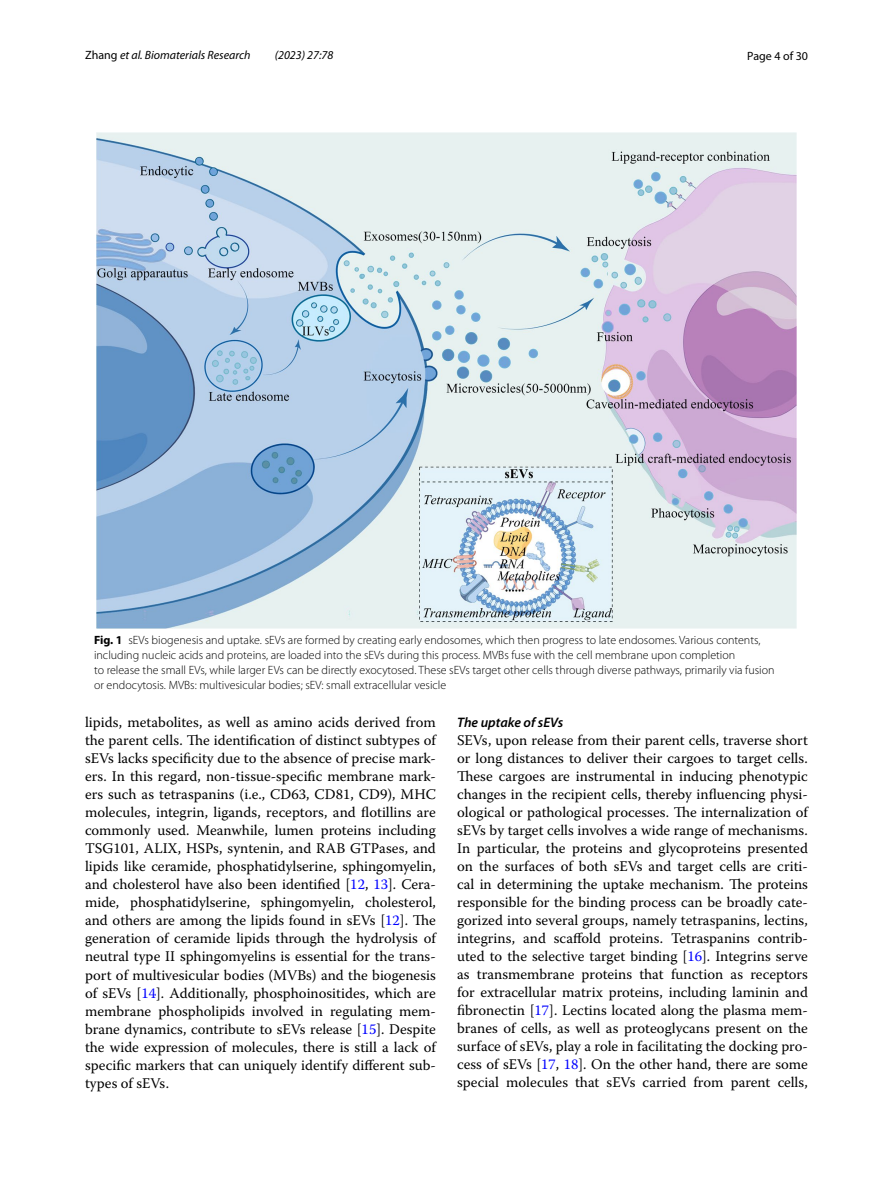
<style>
.page{position:relative;width:893px;height:1187px;background:#fff}
.page>*{position:absolute;margin:0;border:0;box-sizing:border-box;transform-origin:0 0}
.t1{font:14.7px/18px "Warnock Pro";color:#000;text-align:justify}
.t2{font:italic 600 13.8px "Myriad Pro";color:#000}
.t3{font:300 12px/15px "Myriad Pro";color:#000}
.t4{font:italic 12px "Myriad Pro";color:#000}
.t5{font:12px "Myriad Pro";color:#000}
.s1{font-style:normal}
.s2{font-weight:700}
.s3{color:#00f}
</style>
<div class="page">
<img style="left:96px;top:133px;width:701px;height:495px">
<p class="t4" style="left:85px;top:48px;width:167px"><span class="s1">Zhang</span> et al. Biomaterials Research</p>
<p class="t4" style="left:275px;top:48px;width:60px">(2023) 27:78</p>
<p class="t5" style="left:747px;top:48px;width:62px">Page 4 of 30</p>
<p class="t3" style="left:94px;top:632px;width:682px"><span class="s2">Fig. 1</span> sEVs biogenesis and uptake. sEVs are formed by creating early endosomes, which then progress to late endosomes. Various contents, including nucleic acids and proteins, are loaded into the sEVs during this process. MVBs fuse with the cell membrane upon completion<br>to release the small EVs, while larger EVs can be directly exocytosed. These sEVs target other cells through diverse pathways, primarily via fusion or endocytosis. MVBs: multivesicular bodies; sEV: small extracellular vesicle</p>
<p class="t1" style="left:85px;top:713px;width:352px">lipids, metabolites, as well as amino acids derived from the parent cells. The identification of distinct subtypes of sEVs lacks specificity due to the absence of precise mark&shy;ers. In this regard, non-tissue-specific membrane mark&shy;ers such as tetraspanins (i.e., CD63, CD81, CD9), MHC molecules, integrin, ligands, receptors, and flotillins are commonly used. Meanwhile, lumen proteins including TSG101, ALIX, HSPs, syntenin, and RAB GTPases, and lipids like ceramide, phosphatidylserine, sphingomyelin, and cholesterol have also been identified [<span class="s3">12</span>, <span class="s3">13</span>]. Cera&shy;mide, phosphatidylserine, sphingomyelin, cholesterol, and others are among the lipids found in sEVs [<span class="s3">12</span>]. The generation of ceramide lipids through the hydrolysis of neutral type II sphingomyelins is essential for the trans&shy;port of multivesicular bodies (MVBs) and the biogenesis of sEVs [<span class="s3">14</span>]. Additionally, phosphoinositides, which are membrane phospholipids involved in regulating mem&shy;brane dynamics, contribute to sEVs release [<span class="s3">15</span>]. Despite the wide expression of molecules, there is still a lack of specific markers that can uniquely identify different sub&shy;types of sEVs.</p>
<p class="t2" style="left:457px;top:713px;width:108px">The uptake of sEVs</p>
<p class="t1" style="left:457px;top:730px;width:352px">SEVs, upon release from their parent cells, traverse short or long distances to deliver their cargoes to target cells.<br>These cargoes are instrumental in inducing phenotypic changes in the recipient cells, thereby influencing physi&shy;ological or pathological processes. The internalization of sEVs by target cells involves a wide range of mechanisms.<br>In particular, the proteins and glycoproteins presented on the surfaces of both sEVs and target cells are criti&shy;cal in determining the uptake mechanism. The proteins responsible for the binding process can be broadly cate&shy;gorized into several groups, namely tetraspanins, lectins, integrins, and scaffold proteins. Tetraspanins contrib&shy;uted to the selective target binding [<span class="s3">16</span>]. Integrins serve as transmembrane proteins that function as receptors for extracellular matrix proteins, including laminin and fibronectin [<span class="s3">17</span>]. Lectins located along the plasma mem&shy;branes of cells, as well as proteoglycans present on the surface of sEVs, play a role in facilitating the docking pro&shy;cess of sEVs [<span class="s3">17</span>, <span class="s3">18</span>]. On the other hand, there are some special molecules that sEVs carried from parent cells,</p>
</div>
